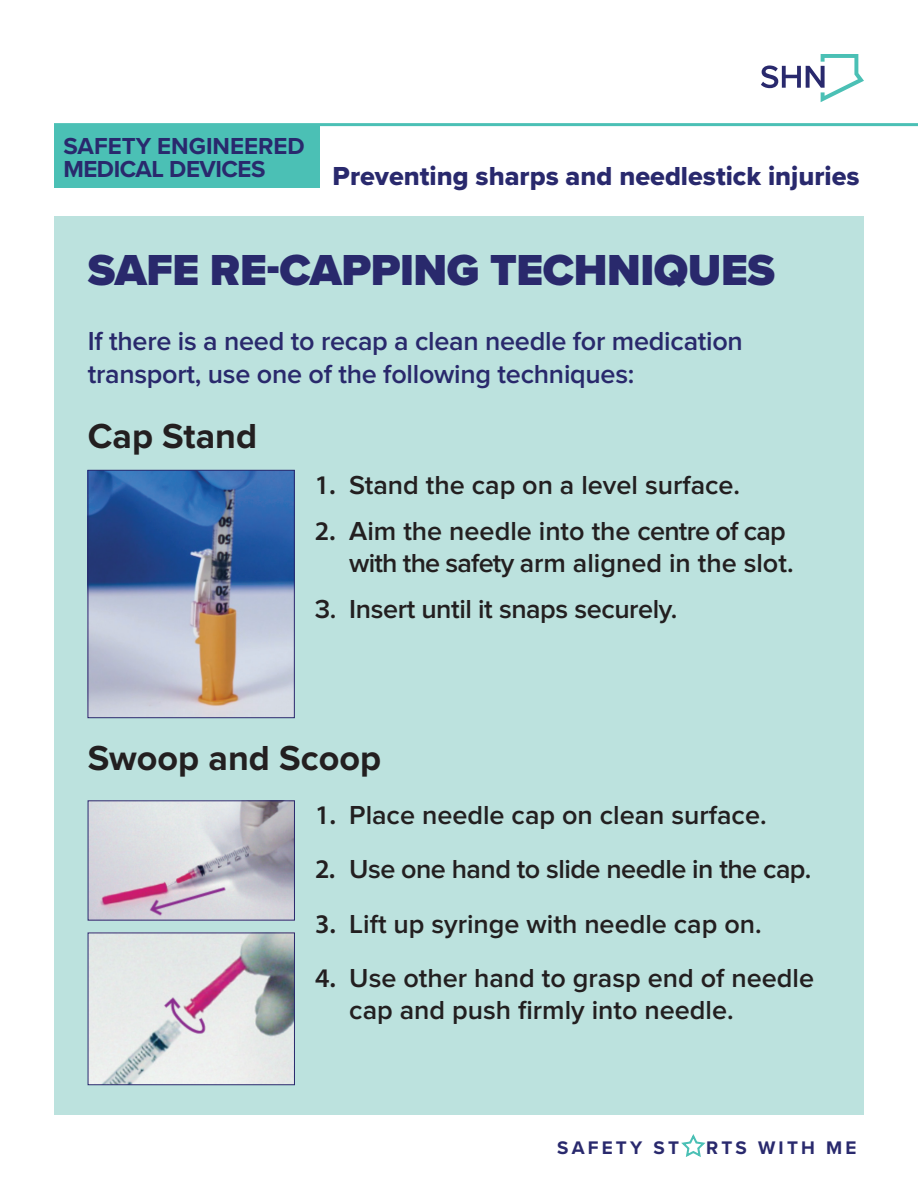
<style>
.page{position:relative;width:918px;height:1188px;background:#fff}
.page>*{position:absolute;margin:0;border:0;box-sizing:border-box;transform-origin:0 0}
.t1{font:900 45px "Proxima Nova";letter-spacing:-.01em;color:#29296c}
.t2{font:700 36px "Proxima Nova";color:#231f20}
.t3{font:600 27px/32.4px "Proxima Nova";color:#231f20;text-align:right}
.t4{font:600 27px/32.4px "Proxima Nova";letter-spacing:-.01em;color:#29296c}
.t5{font:27px "Proxima Nova Extrabld";color:#29296d}
.t6{font:600 27px "Proxima Nova";letter-spacing:-.02em;color:#231f20}
.t7{font:700 24px/22.5px "Proxima Nova";letter-spacing:-.005em;color:#29296d}
.t8{font:700 18.9px "Proxima Nova";letter-spacing:.17em;color:#29296d}
.s1{font-family:"Myriad Pro"}
</style>
<div class="page">
<svg style="left:761px;top:54px;width:103px;height:48px"></svg>
<svg style="left:681px;top:1134px;width:25px;height:23px"></svg>
<div style="left:54px;top:125px;width:266px;height:63px;background:#4bc0b5"></div>
<hr style="left:54px;top:123px;width:864px;height:3px;background:#4bc0b5">
<div style="left:54px;top:216px;width:810px;height:899px;background:#bce2de"></div>
<img style="left:90px;top:472px;width:203px;height:244px">
<div style="left:88px;top:470px;width:207px;height:248px;border:1px solid #29296d"></div>
<img style="left:90px;top:803px;width:203px;height:115px">
<img style="left:90px;top:935px;width:203px;height:148px">
<div style="left:88px;top:933px;width:207px;height:152px;border:1px solid #29296d"></div>
<p class="t7" style="left:63px;top:134px;width:243px">SAFETY ENGINEERED<br>MEDICAL DEVICES</p>
<p class="t5" style="left:333px;top:156px;width:528px">Preventing sharps and needlestick injuries</p>
<h1 class="t1" style="left:88px;top:237px;width:689px">SAFE RE-CAPPING TECHNIQUES</h1>
<p class="t4" style="left:88px;top:326px;width:657px">If there is a need to recap a clean needle for medication transport, use one of the following techniques:</p>
<h2 class="t2" style="left:88px;top:409px;width:171px">Cap Stand</h2>
<p class="t3" style="left:315px;top:469px;width:427px"><span class="s1">1.</span> Stand the cap on a level surface.</p>
<p class="t3" style="left:315px;top:515px;width:480px"><span class="s1">2.</span> Aim the needle into the centre of cap with the safety arm aligned in the slot.</p>
<p class="t3" style="left:315px;top:593px;width:364px">3. Insert until it snaps securely.</p>
<h2 class="t2" style="left:88px;top:731px;width:295px">Swoop and Scoop</h2>
<p class="t3" style="left:315px;top:800px;width:453px"><span class="s1">1.</span> Place needle cap on clean surface.</p>
<p class="t6" style="left:315px;top:854px;width:498px"><span class="s1">2.</span> Use one hand to slide needle in the cap.</p>
<p class="t3" style="left:315px;top:908px;width:448px"><span class="s1">3.</span> Lift up syringe with needle cap on.</p>
<p class="t3" style="left:349px;top:962px;width:466px;text-align:left;text-indent:-34px"><span class="s1">4.</span> Use other hand to grasp end of needle cap and push firmly into needle.</p>
<p class="t8" style="left:557px;top:1134px;width:123px">SAFETY ST</p>
<p class="t8" style="left:706px;top:1134px;width:152px">RTS WITH ME</p>
</div>
